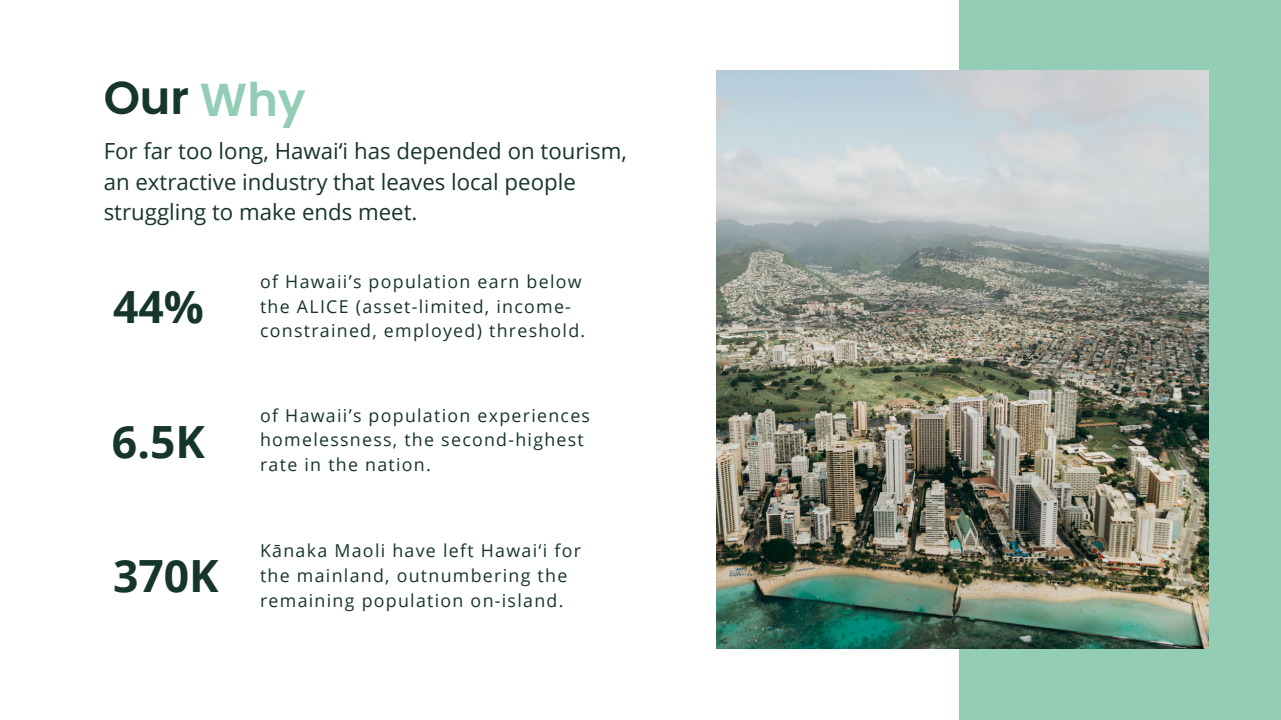
<style>
.page{position:relative;width:1281px;height:720px;background:#fff}
.page>*{position:absolute;margin:0;border:0;box-sizing:border-box;transform-origin:0 0}
.t1{font:600 46.25px "Poppins";color:#17362a}
.t2{font:600 46.25px "Poppins";color:#93cdb5}
.t3{font:700 44.5px "Open Sans";color:#17362a}
.t4{font:22.25px/30.6px "Open Sans";color:#17362a}
.t5{font:17.75px/24.6px "Open Sans";letter-spacing:.07em;color:#17362a}
.s1{font-family:"Noto Sans"}
</style>
<div class="page">
<div style="left:959px;top:1px;width:321px;height:719px;background:#93cdb5"></div>
<img style="left:717px;top:71px;width:491px;height:577px">
<h2 class="t1" style="left:104px;top:66px;width:87px">Our</h2>
<h3 class="t2" style="left:200px;top:67px;width:107px">Why</h3>
<p class="t4" style="left:104px;top:135px;width:525px">For far too long, Hawai<span class="s1">ʻ</span>i has depended on tourism, an extractive industry that leaves local people struggling to make ends meet.</p>
<p class="t3" style="left:113px;top:276px;width:92px">44%</p>
<h1 class="t3" style="left:112px;top:411px;width:94px">6.5K</h1>
<p class="t3" style="left:113px;top:545px;width:107px">370K</p>
<h2 class="t5" style="left:260px;top:269px;width:327px">of Hawaii’s population earn below the ALICE (asset-limited, income&shy;constrained, employed) threshold.</h2>
<h1 class="t5" style="left:260px;top:402px;width:331px">of Hawaii’s population experiences homelessness, the second-highest rate in the nation.</h1>
<p class="t5" style="left:260px;top:538px;width:322px">Kānaka Maoli have left Hawai‘i for the mainland, outnumbering the remaining population on-island.</p>
</div>
